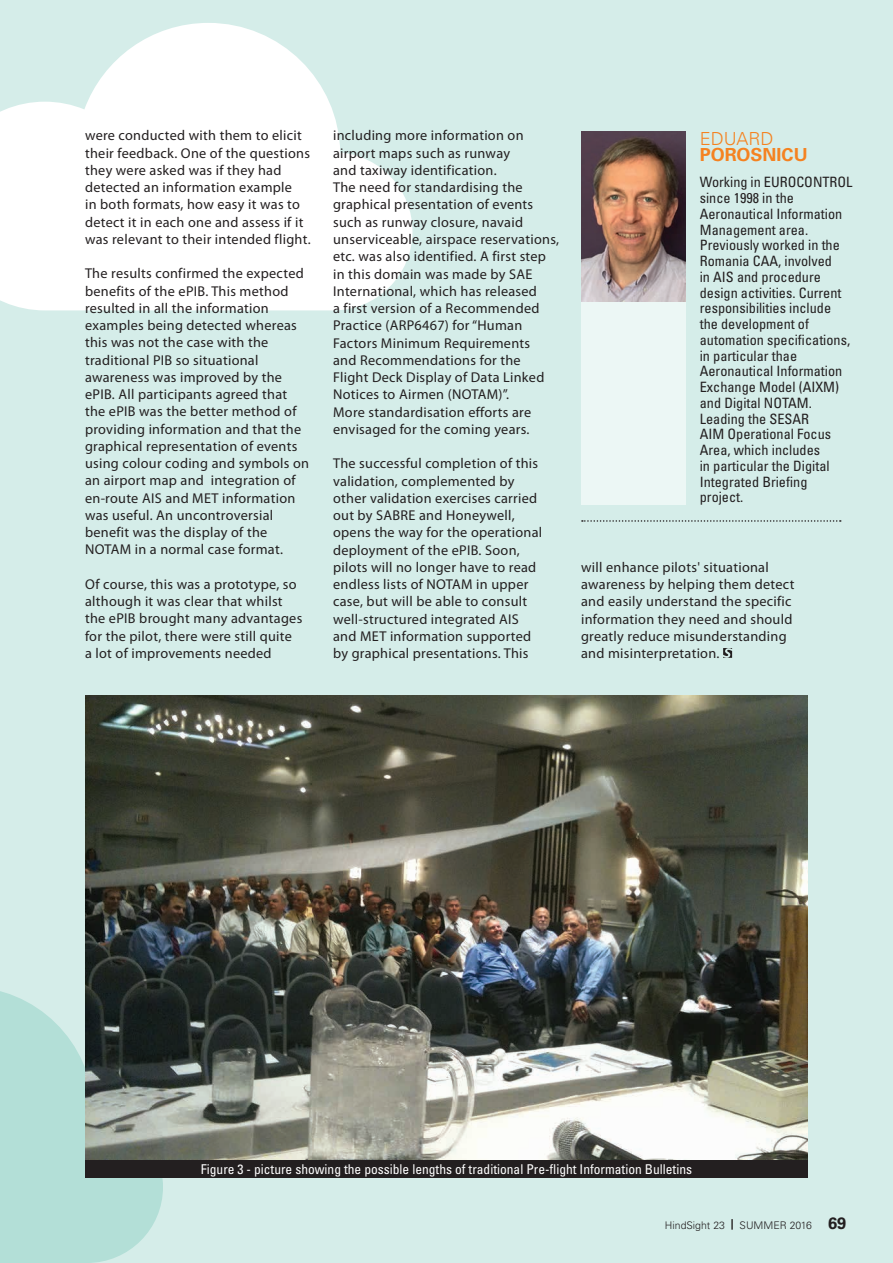
<style>
.page{position:relative;width:893px;height:1263px;background:#d5ede9}
.page>*{position:absolute;margin:0;border:0;box-sizing:border-box;transform-origin:0 0}
.t1{font:700 18px "Univers LT Std";color:#f58220}
.t2{font:300 18px "Univers LT Std";color:#f58220}
.t3{font:14.25px/17.2px "Myriad Pro";letter-spacing:.02em;color:#231f20}
.t4{font:condensed 14.25px/15.8px "Univers LT Std";color:#231f20}
.t5{font:condensed 13.5px "Univers LT Std";color:#fff}
.t6{font:300 10.5px "Univers LT Std";color:#231f20}
.s1{font-weight:700}
.s2{font-weight:700;font-size:16.5px}
</style>
<div class="page">
<svg style="left:0;top:991px;width:163px;height:272px"></svg>
<svg style="left:0;top:23px;width:412px;height:287px;fill:#fff"></svg>
<img style="left:581px;top:132px;width:104px;height:170px">
<div style="left:581px;top:302px;width:104px;height:202px;background:#ecf7f5"></div>
<img style="left:85px;top:695px;width:723px;height:466px">
<div style="left:85px;top:1161px;width:723px;height:17px;background:#231f20"></div>
<svg style="left:723px;top:648px;width:9px;height:10px"></svg>
<svg style="left:582px;top:520px;width:259px;height:2px"></svg>
<p class="t3" style="left:85px;top:127px;width:227px">were conducted with them to elicit their feedback. One of the questions they were asked was if they had detected an information example<br>in both formats, how easy it was to detect it in each one and assess if it was relevant to their intended flight.</p>
<p class="t3" style="left:85px;top:265px;width:226px">The results confirmed the expected benefits of the ePIB. This method resulted in all the information examples being detected whereas this was not the case with the traditional PIB so situational awareness was improved by the ePIB. All participants agreed that the ePIB was the better method of providing information and that the graphical representation of events using colour coding and symbols on an airport map and integration of en-route AIS and MET information was useful. An uncontroversial benefit was the display of the<br>NOTAM in a normal case format.</p>
<p class="t3" style="left:85px;top:576px;width:219px">Of course, this was a prototype, so although it was clear that whilst the ePIB brought many advantages for the pilot, there were still quite<br>a lot of improvements needed</p>
<p class="t3" style="left:333px;top:127px;width:227px">including more information on airport maps such as runway<br>and taxiway identification.<br>The need for standardising the graphical presentation of events such as runway closure, navaid unserviceable, airspace reservations, etc. was also identified. A first step in this domain was made by SAE<br>International, which has released<br>a first version of a Recommended<br>Practice (ARP6467) for “Human<br>Factors Minimum Requirements<br>and Recommendations for the<br>Flight Deck Display of Data Linked<br>Notices to Airmen (NOTAM)”.<br>More standardisation efforts are envisaged for the coming years.</p>
<p class="t3" style="left:333px;top:455px;width:211px">The successful completion of this validation, complemented by other validation exercises carried out by SABRE and Honeywell, opens the way for the operational deployment of the ePIB. Soon, pilots will no longer have to read endless lists of NOTAM in upper case, but will be able to consult well-structured integrated AIS and MET information supported by graphical presentations. This</p>
<p class="t2" style="left:700px;top:128px;width:75px">EDUARD</p>
<p class="t1" style="left:700px;top:144px;width:109px">POROSNICU</p>
<p class="t4" style="left:700px;top:174px;width:154px">Working in EUROCONTROL since 1998 in the<br>Aeronautical Information<br>Management area.<br>Previously worked in the<br>Romania CAA, involved<br>in AIS and procedure design activities. Current responsibilities include the development of automation specifications, in particular thae<br>Aeronautical Information<br>Exchange Model (AIXM) and Digital NOTAM.<br>Leading the SESAR<br>AIM Operational Focus<br>Area, which includes<br>in particular the Digital<br>Integrated Briefing project.</p>
<p class="t3" style="left:581px;top:559px;width:215px">will enhance pilots' situational awareness by helping them detect and easily understand the specific information they need and should greatly reduce misunderstanding and misinterpretation.</p>
<p class="t5" style="left:201px;top:1161px;width:493px">Figure 3 - picture showing the possible lengths of traditional Pre-flight Information Bulletins</p>
<p class="t6" style="left:665px;top:1219px;width:183px">HindSight 23 <span class="s1">|</span> SUMMER 2016 <span class="s2">69</span></p>
</div>
